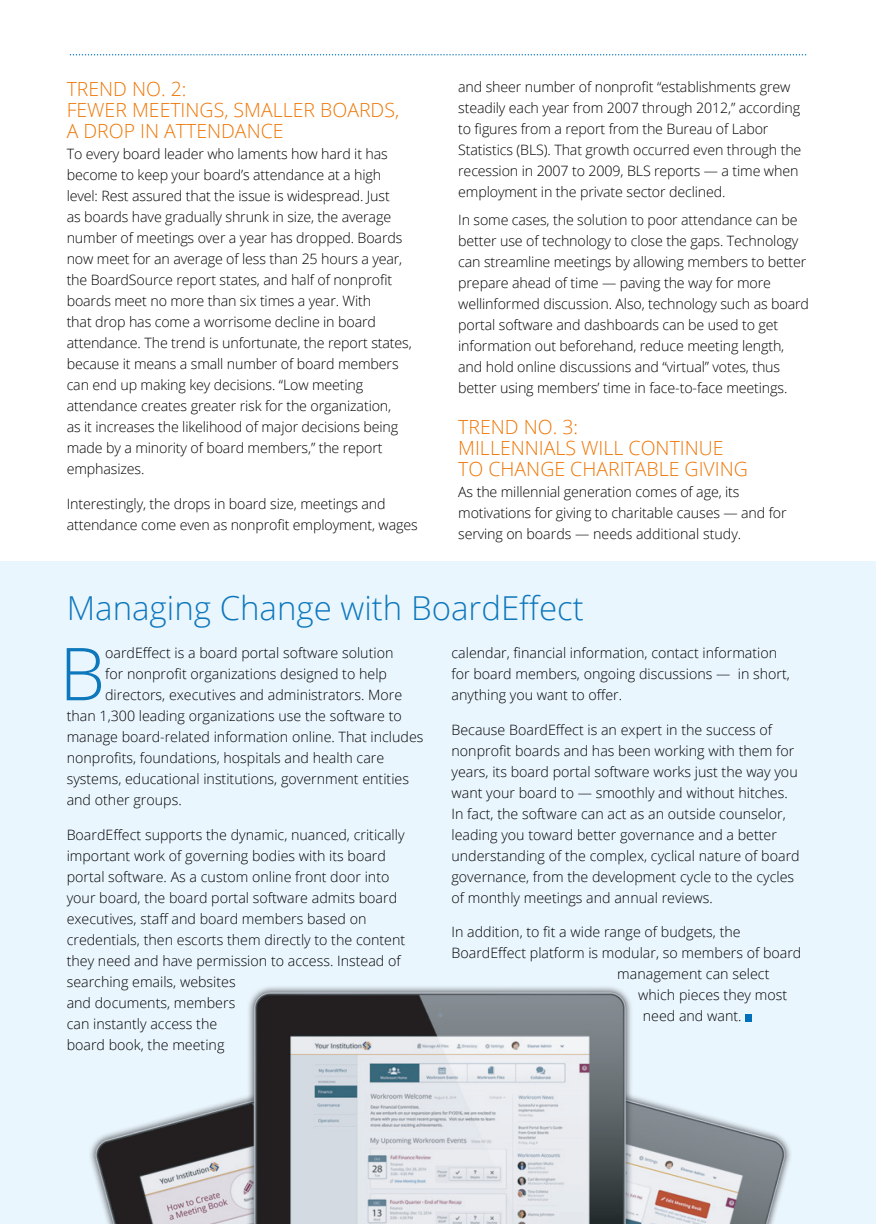
<style>
.page{position:relative;width:876px;height:1224px;background:#fff}
.page>*{position:absolute;margin:0;border:0;box-sizing:border-box;transform-origin:0 0}
.Drop_Caps{font:300 73.05px "Open Sans";color:#0e78bd}
.Body_Sub_Header_Blue{font:300 33px "Open Sans";color:#0e78bd}
.Body_Sub_Header{font:300 19.5px "Open Sans";color:#ee7707}
.Body_Copy{font:300 19.5px "Open Sans";color:#ee7707}
.Body_Copy-2{font:300 14.25px/21px "Open Sans";letter-spacing:-.01em;color:#000}
.Drop_Caps-2{font:300 14.25px "Open Sans";color:#000}
</style>
<div class="page">
<svg style="left:70px;top:54px;width:736px;height:2px"></svg>
<div style="left:0;top:561px;width:876px;height:663px;background:#eaf6fe"></div>
<img style="left:90px;top:986px;width:701px;height:238px">
<div style="left:745px;top:1014px;width:6px;height:8px;background:#0070ba"></div>
<p class="Body_Sub_Header" style="left:67px;top:75px;width:121px">TREND NO. 2:</p>
<p class="Body_Sub_Header" style="left:67px;top:96px;width:334px">FEWER MEETINGS, SMALLER BOARDS,</p>
<p class="Body_Sub_Header" style="left:67px;top:117px;width:218px">A DROP IN ATTENDANCE</p>
<p class="Body_Copy-2" style="left:67px;top:143px;width:347px">To every board leader who laments how hard it has become to keep your board’s attendance at a high level: Rest assured that the issue is widespread. Just<br>as boards have gradually shrunk in size, the average number of meetings over a year has dropped. Boards now meet for an average of less than 25 hours a year, the BoardSource report states, and half of nonprofit boards meet no more than six times a year. With<br>that drop has come a worrisome decline in board attendance. The trend is unfortunate, the report states, because it means a small number of board members can end up making key decisions. “Low meeting attendance creates greater risk for the organization,<br>as it increases the likelihood of major decisions being made by a minority of board members,” the report emphasizes.</p>
<p class="Body_Copy-2" style="left:67px;top:492px;width:353px">Interestingly, the drops in board size, meetings and attendance come even as nonprofit employment, wages</p>
<p class="Body_Copy-2" style="left:458px;top:76px;width:345px">and sheer number of nonprofit “establishments grew steadily each year from 2007 through 2012,” according to figures from a report from the Bureau of Labor Statistics (BLS). That growth occurred even through the recession in 2007 to 2009, BLS reports — a time when employment in the private sector declined.</p>
<p class="Body_Copy-2" style="left:458px;top:209px;width:352px">In some cases, the solution to poor attendance can be better use of technology to close the gaps. Technology can streamline meetings by allowing members to better prepare ahead of time — paving the way for more wellinformed discussion. Also, technology such as board portal software and dashboards can be used to get information out beforehand, reduce meeting length, and hold online discussions and “virtual” votes, thus better using members’ time in face-to-face meetings.</p>
<p class="Body_Copy" style="left:458px;top:413px;width:121px">TREND NO. 3:</p>
<p class="Body_Sub_Header" style="left:458px;top:434px;width:267px">MILLENNIALS WILL CONTINUE</p>
<p class="Body_Sub_Header" style="left:458px;top:455px;width:291px">TO CHANGE CHARITABLE GIVING</p>
<p class="Body_Copy-2" style="left:458px;top:481px;width:330px">As the millennial generation comes of age, its motivations for giving to charitable causes — and for serving on boards — needs additional study.</p>
<p class="Body_Sub_Header_Blue" style="left:67px;top:585px;width:519px">Managing Change with BoardEffect</p>
<p class="Drop_Caps" style="left:59px;top:624px;width:47px">B</p>
<p class="Drop_Caps-2" style="left:105px;top:643px;width:290px">oardEffect is a board portal software solution</p>
<p class="Body_Copy-2" style="left:451px;top:642px;width:340px">calendar, financial information, contact information for board members, ongoing discussions — in short, anything you want to offer.</p>
<p class="Body_Copy-2" style="left:451px;top:719px;width:350px">Because BoardEffect is an expert in the success of nonprofit boards and has been working with them for years, its board portal software works just the way you want your board to — smoothly and without hitches.<br>In fact, the software can act as an outside counselor, leading you toward better governance and a better understanding of the complex, cyclical nature of board governance, from the development cycle to the cycles of monthly meetings and annual reviews.</p>
<p class="Body_Copy-2" style="left:451px;top:921px;width:291px">In addition, to fit a wide range of budgets, the</p>
<p class="Body_Copy-2" style="left:451px;top:942px;width:351px">BoardEffect platform is modular, so members of board</p>
<p class="Body_Copy-2" style="left:617px;top:963px;width:154px">management can select</p>
<p class="Body_Copy-2" style="left:638px;top:984px;width:150px">which pieces they most</p>
<p class="Body_Copy-2" style="left:643px;top:1005px;width:100px">need and want.</p>
<p class="Drop_Caps-2" style="left:105px;top:664px;width:283px">for nonprofit organizations designed to help</p>
<p class="Drop_Caps-2" style="left:105px;top:685px;width:299px">directors, executives and administrators. More</p>
<p class="Drop_Caps-2" style="left:67px;top:706px;width:337px">than 1,300 leading organizations use the software to</p>
<p class="Drop_Caps-2" style="left:67px;top:727px;width:358px">manage board-related information online. That includes</p>
<p class="Drop_Caps-2" style="left:67px;top:748px;width:319px">nonprofits, foundations, hospitals and health care</p>
<p class="Drop_Caps-2" style="left:67px;top:769px;width:344px">systems, educational institutions, government entities</p>
<p class="Drop_Caps-2" style="left:67px;top:790px;width:117px">and other groups.</p>
<p class="Body_Copy-2" style="left:67px;top:824px;width:340px">BoardEffect supports the dynamic, nuanced, critically important work of governing bodies with its board portal software. As a custom online front door into your board, the board portal software admits board executives, staff and board members based on credentials, then escorts them directly to the content they need and have permission to access. Instead of searching emails, websites<br>and documents, members<br>can instantly access the<br>board book, the meeting</p>
</div>
